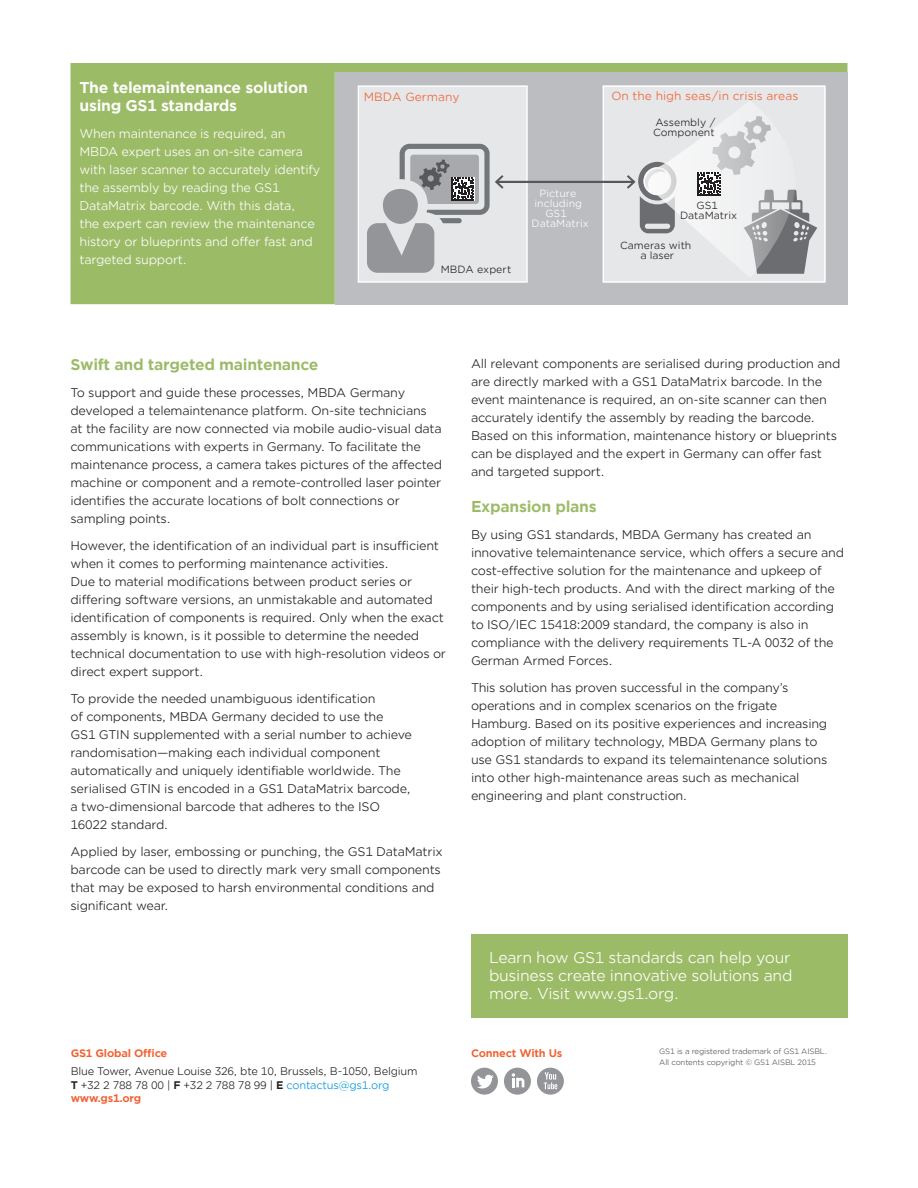
<style>
.page{position:relative;width:918px;height:1188px;background:#fff}
.page>*{position:absolute;margin:0;border:0;box-sizing:border-box;transform-origin:0 0}
._2_text{font:15px/18px "Gotham Office";letter-spacing:-.02em;color:#fff}
._4_text_subhead{font:700 15px/18px "Gotham Office";letter-spacing:-.02em;color:#fff}
._4_text_subhead-2{font:700 15px "Gotham Office";letter-spacing:-.02em;color:#9cbb67}
._2_text-2{font:12px/18px "Gotham Office";letter-spacing:-.02em;color:#231f20}
._2_text-3{font:12px/18px "Gotham Office";letter-spacing:-.02em;color:#fff}
.t1{font:11.4px "Gotham Office";color:#f16232}
._16_Body_Text__8pt{font:10.5px/13.5px "Gotham Office";letter-spacing:-.02em;color:#231f20}
._16_Body_Text__8pt-2{font:700 10.5px "Gotham Office";letter-spacing:-.02em;color:#f16232}
.t2{font:9.9px/9.9px "Gotham Office";color:#231f20;text-align:center}
.t3{font:9.9px "Gotham Office";color:#fff}
._25_Copyright__5pt{font:7.5px/10.5px "Gotham Office";letter-spacing:-.02em;color:#57585a}
.s1{font-weight:700}
.s2{color:#0095d9}
.s3{font-weight:700;color:#f16232}
</style>
<div class="page">
<div style="left:471px;top:1068px;width:27px;height:27px;background:#939598;border-radius:50%"></div>
<svg style="left:477px;top:1075px;width:17px;height:13px"></svg>
<div style="left:504px;top:1068px;width:27px;height:27px;background:#939598;border-radius:50%"></div>
<svg style="left:512px;top:1073px;width:12px;height:14px"></svg>
<div style="left:537px;top:1068px;width:27px;height:27px;background:#939598;border-radius:50%"></div>
<svg style="left:544px;top:1072px;width:13px;height:17px"></svg>
<div style="left:471px;top:934px;width:377px;height:84px;background:#9cbb67"></div>
<div style="left:70px;top:63px;width:778px;height:241px;background:#9cbb67"></div>
<div style="left:335px;top:72px;width:513px;height:232px;background:#bcbdc0"></div>
<div style="left:358px;top:86px;width:169px;height:196px;background:#e6e7e9"></div>
<div style="left:358px;top:85px;width:170px;height:198px;border:1px solid #fff"></div>
<div style="left:603px;top:86px;width:222px;height:196px;background:#e6e7e9"></div>
<div style="left:603px;top:85px;width:223px;height:198px;border:2px solid #fff"></div>
<hr style="left:496px;top:181px;width:138px;height:2px;background:#57585a">
<svg style="left:367px;top:144px;width:139px;height:129px"></svg>
<svg style="left:625px;top:112px;width:192px;height:162px"></svg>
<p class="_4_text_subhead" style="left:80px;top:78px;width:230px">The telemaintenance solution using GS1 standards</p>
<p class="_2_text-3" style="left:80px;top:124px;width:242px">When maintenance is required, an MBDA expert uses an on-site camera with laser scanner to accurately identify the assembly by reading the GS1<br>DataMatrix barcode. With this data,<br>the expert can review the maintenance history or blueprints and offer fast and targeted support.</p>
<p class="t1" style="left:364px;top:90px;width:97px">MBDA Germany</p>
<p class="t2" style="left:441px;top:264px;width:72px">MBDA expert</p>
<p class="t3" style="left:540px;top:187px;width:38px">Picture</p>
<p class="t3" style="left:534px;top:197px;width:49px">including</p>
<p class="t3" style="left:545px;top:207px;width:23px">GS1</p>
<p class="t3" style="left:532px;top:217px;width:59px">DataMatrix</p>
<p class="t1" style="left:611px;top:89px;width:188px">On the high seas/in crisis areas</p>
<p class="t2" style="left:653px;top:117px;width:64px;text-align:left">Assembly /<br>Component</p>
<p class="t2" style="left:680px;top:200px;width:59px">GS1<br>DataMatrix</p>
<p class="t2" style="left:620px;top:240px;width:73px">Cameras with a laser</p>
<p class="_4_text_subhead-2" style="left:70px;top:354px;width:250px">Swift and targeted maintenance</p>
<p class="_2_text-2" style="left:70px;top:383px;width:373px">To support and guide these processes, MBDA Germany developed a telemaintenance platform. On-site technicians<br>at the facility are now connected via mobile audio-visual data communications with experts in Germany. To facilitate the maintenance process, a camera takes pictures of the affected machine or component and a remote-controlled laser pointer identifies the accurate locations of bolt connections or sampling points.</p>
<p class="_2_text-2" style="left:70px;top:536px;width:377px">However, the identification of an individual part is insufficient when it comes to performing maintenance activities.<br>Due to material modifications between product series or differing software versions, an unmistakable and automated identification of components is required. Only when the exact assembly is known, is it possible to determine the needed technical documentation to use with high-resolution videos or direct expert support.</p>
<p class="_2_text-2" style="left:70px;top:689px;width:343px">To provide the needed unambiguous identification<br>of components, MBDA Germany decided to use the<br>GS1 GTIN supplemented with a serial number to achieve randomisation—making each individual component automatically and uniquely identifiable worldwide. The serialised GTIN is encoded in a GS1 DataMatrix barcode, a two-dimensional barcode that adheres to the ISO 16022 standard.</p>
<p class="_2_text-2" style="left:70px;top:842px;width:374px">Applied by laser, embossing or punching, the GS1 DataMatrix barcode can be used to directly mark very small components that may be exposed to harsh environmental conditions and significant wear.</p>
<p class="_16_Body_Text__8pt-2" style="left:71px;top:1046px;width:98px">GS1 Global Office</p>
<p class="_16_Body_Text__8pt" style="left:71px;top:1064px;width:348px">Blue Tower, Avenue Louise 326, bte 10, Brussels, B-1050, Belgium<br><span class="s1">T</span> +32 2 788 78 00 | <span class="s1">F</span> +32 2 788 78 99 | <span class="s1">E</span> <span class="s2">contactus@gs1.org </span><span class="s3">www.gs1.org</span></p>
<p class="_2_text-2" style="left:471px;top:354px;width:371px">All relevant components are serialised during production and are directly marked with a GS1 DataMatrix barcode. In the event maintenance is required, an on-site scanner can then accurately identify the assembly by reading the barcode.<br>Based on this information, maintenance history or blueprints can be displayed and the expert in Germany can offer fast and targeted support.</p>
<p class="_4_text_subhead-2" style="left:471px;top:496px;width:127px">Expansion plans</p>
<p class="_2_text-2" style="left:471px;top:525px;width:375px">By using GS1 standards, MBDA Germany has created an innovative telemaintenance service, which offers a secure and cost-effective solution for the maintenance and upkeep of their high-tech products. And with the direct marking of the components and by using serialised identification according to ISO/IEC 15418:2009 standard, the company is also in compliance with the delivery requirements TL-A 0032 of the German Armed Forces.</p>
<p class="_2_text-2" style="left:471px;top:678px;width:358px">This solution has proven successful in the company’s operations and in complex scenarios on the frigate Hamburg. Based on its positive experiences and increasing adoption of military technology, MBDA Germany plans to use GS1 standards to expand its telemaintenance solutions into other high-maintenance areas such as mechanical engineering and plant construction.</p>
<p class="_2_text" style="left:489px;top:949px;width:305px">Learn how GS1 standards can help your business create innovative solutions and more. Visit www.gs1.org.</p>
<p class="_16_Body_Text__8pt-2" style="left:471px;top:1046px;width:93px">Connect With Us</p>
<p class="_25_Copyright__5pt" style="left:659px;top:1046px;width:169px">GS1 is a registered trademark of GS1 AISBL.<br>All contents copyright © GS1 AISBL 2015</p>
</div>
